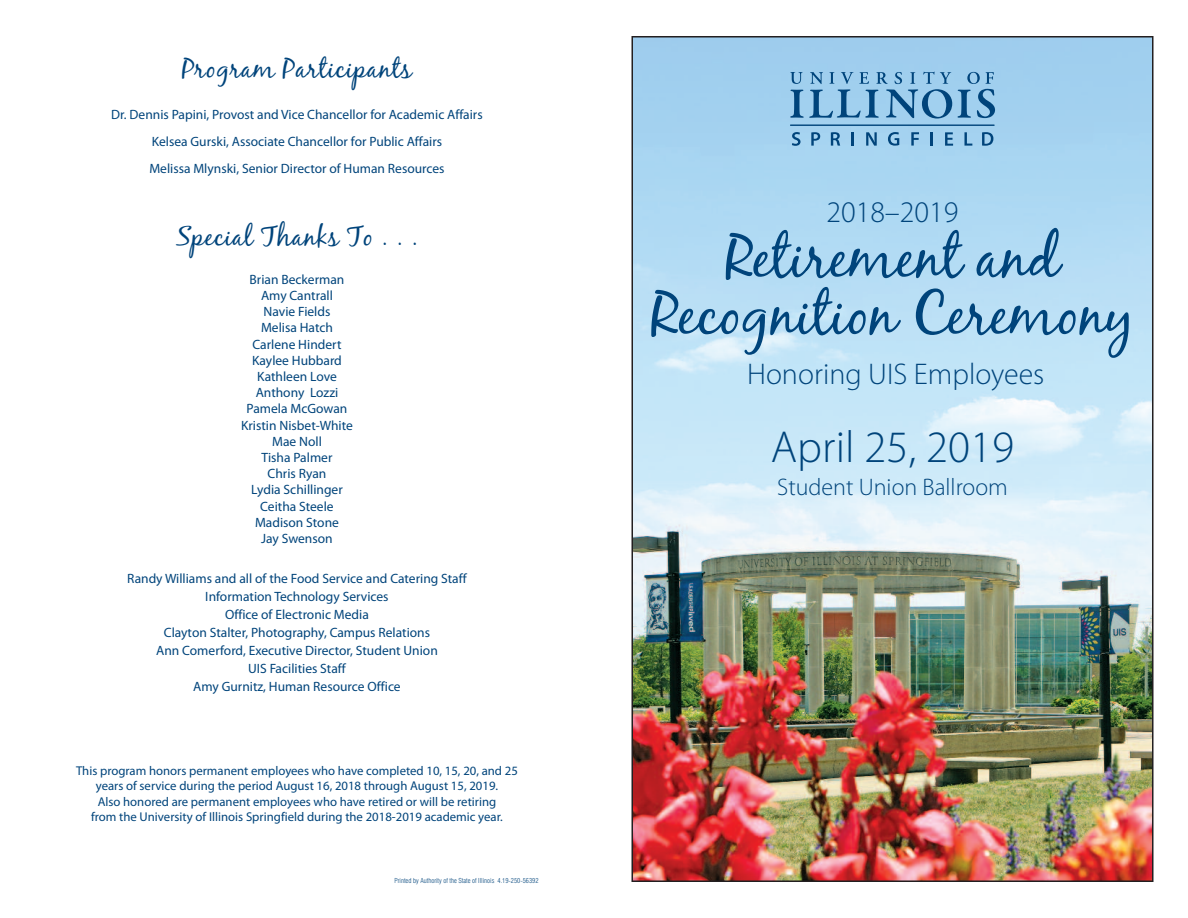
<style>
.page{position:relative;width:1188px;height:918px;background:#fff}
.page>*{position:absolute;margin:0;border:0;box-sizing:border-box;transform-origin:0 0}
.t1{font:60px/57px "Black Jack";color:#00447b;text-align:center}
.t2{font:300 45px "Myriad Pro";color:#00447b}
.t3{font:300 30px "Myriad Pro";color:#00447b}
.t4{font:27px "Black Jack";letter-spacing:.025em;color:#00447b}
.t5{font:300 24px "Myriad Pro";color:#00447b}
.t6{font:13.5px/16.2px "Myriad Pro";color:#00447b;text-align:center}
.t7{font:12.75px/15.3px "Myriad Pro";color:#00447b;text-align:center}
.t8{font:300 condensed 6.75px "Swiss 721 BT";color:#00447b}
</style>
<div class="page">
<img style="left:635px;top:39px;width:516px;height:840px">
<svg style="left:792px;top:132px;width:9px;height:14px"></svg>
<svg style="left:811px;top:132px;width:9px;height:14px"></svg>
<svg style="left:831px;top:132px;width:9px;height:14px"></svg>
<hr style="left:851px;top:132px;width:3px;height:14px;background:#00447b">
<svg style="left:866px;top:132px;width:11px;height:14px"></svg>
<svg style="left:888px;top:132px;width:11px;height:14px"></svg>
<svg style="left:911px;top:132px;width:8px;height:14px"></svg>
<svg style="left:931px;top:132px;width:2px;height:14px"></svg>
<svg style="left:945px;top:132px;width:8px;height:14px"></svg>
<svg style="left:964px;top:132px;width:8px;height:14px"></svg>
<svg style="left:982px;top:132px;width:11px;height:14px"></svg>
<hr style="left:790px;top:125px;width:204px;height:1px;background:#00447b">
<svg style="left:790px;top:72px;width:205px;height:47px;background:#7aaed2"></svg>
<h3 class="t4" style="left:182px;top:52px;width:231px">Program Participants</h3>
<p class="t6" style="left:111px;top:102px;width:373px;line-height:27px">Dr. Dennis Papini, Provost and Vice Chancellor for Academic Affairs<br>Kelsea Gurski, Associate Chancellor for Public Affairs<br>Melissa Mlynski, Senior Director of Human Resources</p>
<h3 class="t4" style="left:176px;top:220px;width:243px">Special Thanks To . . .</h3>
<p class="t6" style="left:241px;top:272px;width:113px">Brian Beckerman<br>Amy Cantrall<br>Navie Fields<br>Melisa Hatch<br>Carlene Hindert<br>Kaylee Hubbard<br>Kathleen Love<br>Anthony Lozzi<br>Pamela McGowan<br>Kristin Nisbet-White<br>Mae Noll<br>Tisha Palmer<br>Chris Ryan<br>Lydia Schillinger<br>Ceitha Steele<br>Madison Stone<br>Jay Swenson</p>
<p class="t6" style="left:127px;top:571px;width:341px;line-height:18px">Randy Williams and all of the Food Service and Catering Staff Information Technology Services<br>Office of Electronic Media<br>Clayton Stalter, Photography, Campus Relations<br>Ann Comerford, Executive Director, Student Union<br>UIS Facilities Staff<br>Amy Gurnitz, Human Resource Office</p>
<p class="t7" style="left:76px;top:764px;width:443px">This program honors permanent employees who have completed 10, 15, 20, and 25 years of service during the period August 16, 2018 through August 15, 2019.<br>Also honored are permanent employees who have retired or will be retiring<br>from the University of Illinois Springfield during the 2018-2019 academic year.</p>
<p class="t8" style="left:394px;top:878px;width:146px">Printed by Authority of the State of Illinois 4.19-250-56392</p>
<h3 class="t3" style="left:826px;top:201px;width:134px">2018–2019</h3>
<h1 class="t1" style="left:651px;top:227px;width:484px">Retirement and<br>Recognition Ceremony</h1>
<h3 class="t3" style="left:747px;top:363px;width:299px">Honoring UIS Employees</h3>
<h2 class="t2" style="left:771px;top:430px;width:244px">April 25, 2019</h2>
<h3 class="t5" style="left:777px;top:478px;width:232px">Student Union Ballroom</h3>
</div>
